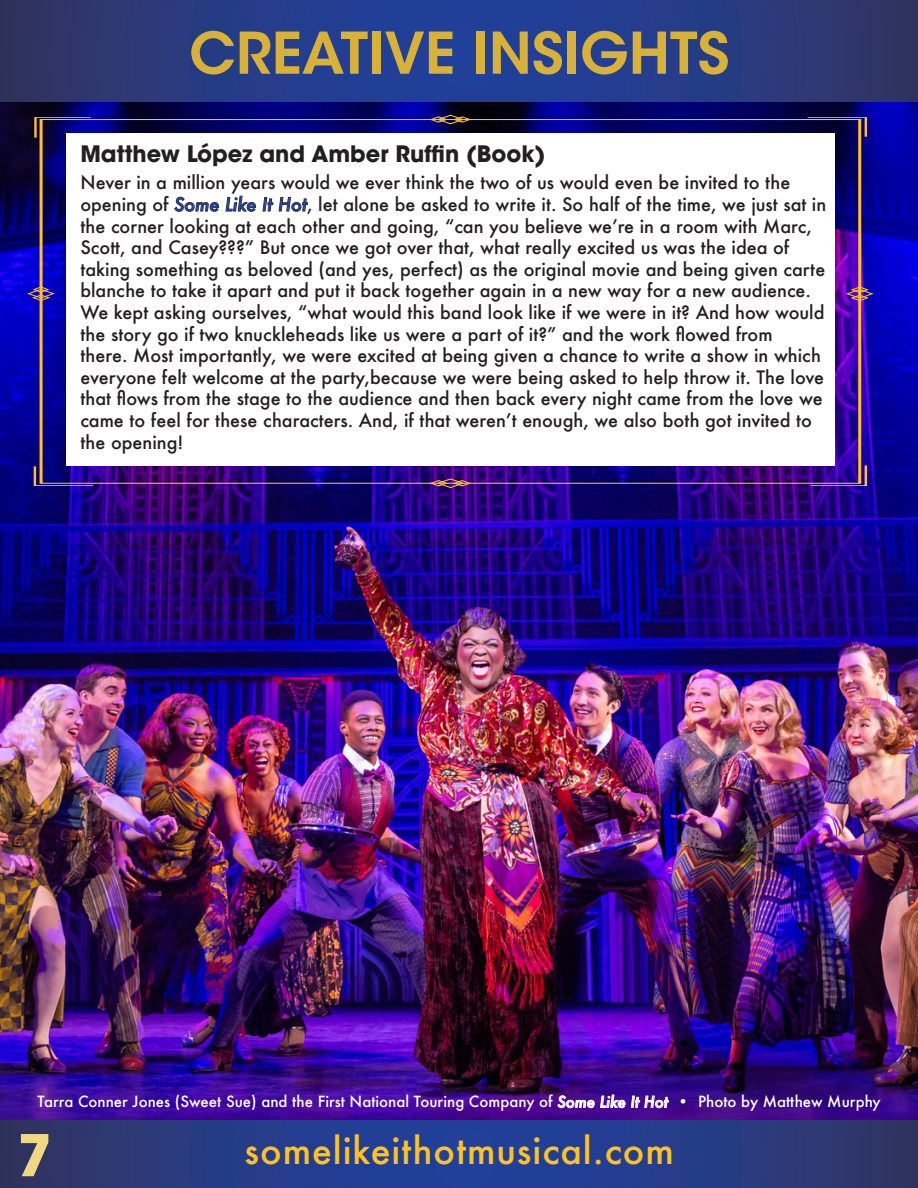
<style>
.page{position:relative;width:918px;height:1188px;background:#fff}
.page>*{position:absolute;margin:0;border:0;box-sizing:border-box;transform-origin:0 0}
.t1{font:600 57px "ITC Avant Garde Std";color:#d8b236}
.t2{font:700 57px "ITC Avant Garde Std";color:#f0d882}
.t3{font:500 36px "Futura";letter-spacing:.025em;color:#fec221}
.t4{font:700 22.5px "ITC Avant Garde Std";color:#231f20}
.t5{font:500 18px/21.6px "Futura";color:#231f20}
.t6{font:500 15px "Futura";color:#fff}
.s1{font-style:italic}
</style>
<div class="page">
<img style="left:0;top:102px;width:918px;height:1019px">
<svg style="left:0;top:1121px;width:918px;height:67px;background:#273b82"></svg>
<svg style="left:0;top:0;width:918px;height:102px;background:#273b82"></svg>
<svg style="left:33px;top:117px;width:60px;height:21px"></svg>
<svg style="left:808px;top:465px;width:60px;height:21px"></svg>
<svg style="left:32px;top:466px;width:64px;height:20px"></svg>
<svg style="left:808px;top:117px;width:59px;height:20px"></svg>
<svg style="left:846px;top:286px;width:28px;height:16px"></svg>
<svg style="left:27px;top:286px;width:30px;height:16px"></svg>
<svg style="left:428px;top:114px;width:45px;height:11px"></svg>
<svg style="left:428px;top:478px;width:45px;height:10px"></svg>
<div style="left:40px;top:119px;width:821px;height:365px;border:2px solid #ffc222"></div>
<div style="left:66px;top:133px;width:769px;height:333px;background:#fff"></div>
<p class="t1" style="left:189px;top:17px;width:542px">CREATIVE INSIGHTS</p>
<p class="t4" style="left:80px;top:140px;width:467px">Matthew López and Amber Ruffin (Book)</p>
<p class="t5" style="left:80px;top:172px;width:747px">Never in a million years would we ever think the two of us would even be invited to the opening of <span class="s1">Some Like It Hot</span>, let alone be asked to write it. So half of the time, we just sat in the corner looking at each other and going, “can you believe we’re in a room with Marc, Scott, and Casey???” But once we got over that, what really excited us was the idea of taking something as beloved (and yes, perfect) as the original movie and being given carte blanche to take it apart and put it back together again in a new way for a new audience.<br>We kept asking ourselves, “what would this band look like if we were in it? And how would the story go if two knuckleheads like us were a part of it?” and the work flowed from<br>there. Most importantly, we were excited at being given a chance to write a show in which everyone felt welcome at the party,because we were being asked to help throw it. The love that flows from the stage to the audience and then back every night came from the love we came to feel for these characters. And, if that weren’t enough, we also both got invited to the opening!</p>
<p class="t6" style="left:37px;top:1092px;width:845px">Tarra Conner Jones (Sweet Sue) and the First National Touring Company of <span class="s1">Some Like It Hot</span> • Photo by Matthew Murphy</p>
<p class="t2" style="left:17px;top:1118px;width:37px">7</p>
<p class="t3" style="left:245px;top:1126px;width:431px">somelikeithotmusical.com</p>
</div>
